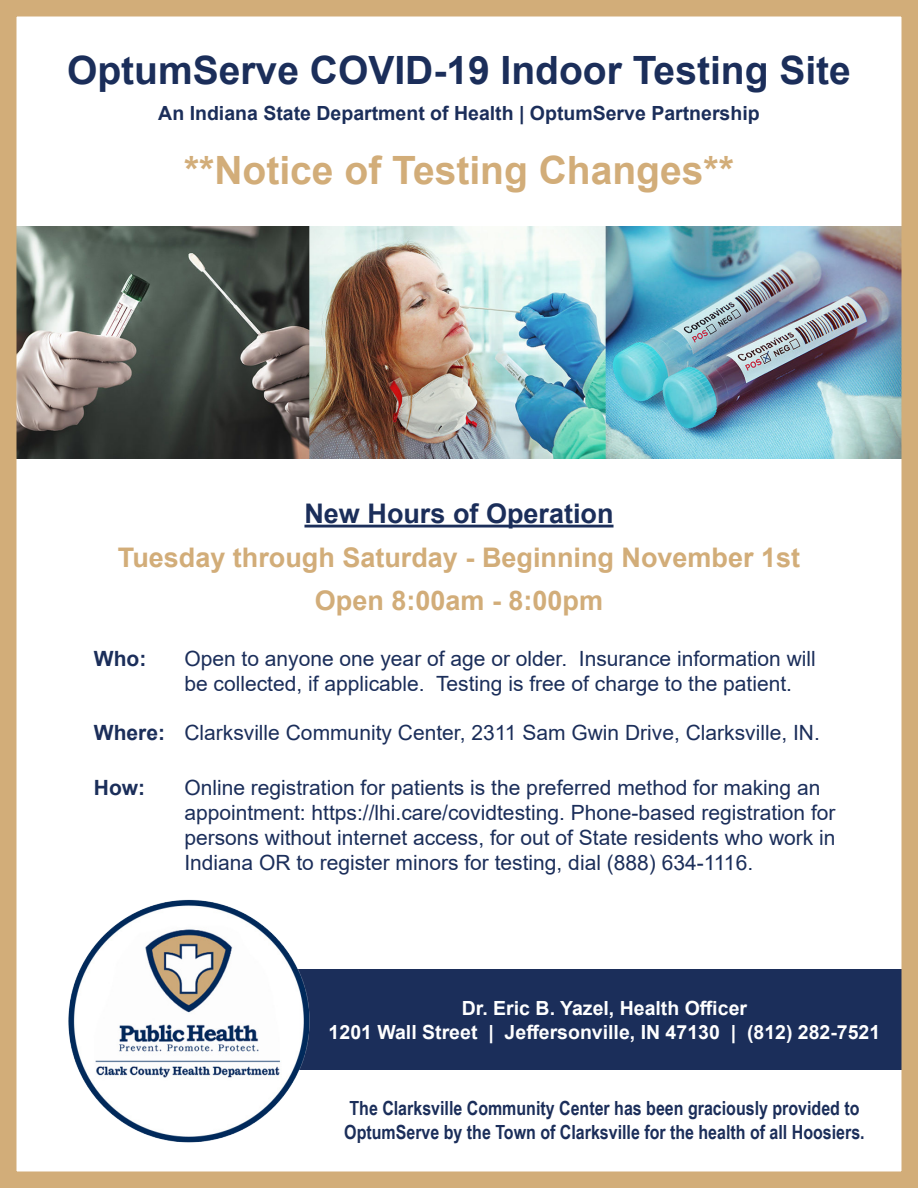
<style>
.page{position:relative;width:918px;height:1188px;background:#fff}
.page>*{position:absolute;margin:0;border:0;box-sizing:border-box;transform-origin:0 0}
.t1{font:700 39px "Arial";color:#1b2e5a}
.t2{font:700 39px "Arial";color:#d2ad79}
.t3{font:700 27px "Arial";color:#d2ad79}
.t4{font:700 27px "Arial";color:#1b2e5a}
.t5{font:21px/25.2px "Arial";color:#1b2e5a}
.t6{font:700 21px "Arial";color:#1b2e5a}
.t7{font:700 19.5px "Arial Narrow";color:#1b2e5a}
.t8{font:700 19.5px "Arial";color:#fff}
.t9{font:700 19.5px "Arial";color:#1b2e5a}
</style>
<div class="page">
<img style="left:17px;top:227px;width:884px;height:231px">
<div style="left:249px;top:969px;width:666px;height:101px;background:#1b2e5a"></div>
<div style="left:0;top:0;width:918px;height:1188px;border:16px solid #d2ad79"></div>
<img style="left:68px;top:899px;width:242px;height:244px">
<hr style="left:304px;top:525px;width:310px;height:3px;background:#1b2e5a">
<p class="t1" style="left:67px;top:43px;width:785px">OptumServe COVID-19 Indoor Testing Site</p>
<p class="t9" style="left:158px;top:99px;width:603px">An Indiana State Department of Health | OptumServe Partnership</p>
<p class="t2" style="left:184px;top:143px;width:551px">**Notice of Testing Changes**</p>
<p class="t4" style="left:304px;top:495px;width:311px">New Hours of Operation</p>
<p class="t3" style="left:118px;top:538px;width:684px">Tuesday through Saturday - Beginning November 1st</p>
<p class="t3" style="left:315px;top:582px;width:290px">Open 8:00am - 8:00pm</p>
<p class="t6" style="left:94px;top:644px;width:54px">Who:</p>
<p class="t5" style="left:184px;top:646px;width:633px">Open to anyone one year of age or older. Insurance information will be collected, if applicable. Testing is free of charge to the patient.</p>
<p class="t6" style="left:94px;top:718px;width:73px">Where:</p>
<p class="t5" style="left:184px;top:720px;width:637px">Clarksville Community Center, 2311 Sam Gwin Drive, Clarksville, IN.</p>
<p class="t6" style="left:94px;top:773px;width:53px">How:</p>
<p class="t5" style="left:184px;top:775px;width:653px">Online registration for patients is the preferred method for making an appointment: https://lhi.care/covidtesting. Phone-based registration for persons without internet access, for out of State residents who work in Indiana OR to register minors for testing, dial (888) 634-1116.</p>
<p class="t8" style="left:462px;top:995px;width:287px">Dr. Eric B. Yazel, Health Officer</p>
<p class="t8" style="left:329px;top:1018px;width:553px">1201 Wall Street | Jeffersonville, IN 47130 | (812) 282-7521</p>
<p class="t7" style="left:349px;top:1093px;width:512px">The Clarksville Community Center has been graciously provided to</p>
<p class="t7" style="left:344px;top:1117px;width:522px">OptumServe by the Town of Clarksville for the health of all Hoosiers.</p>
</div>
